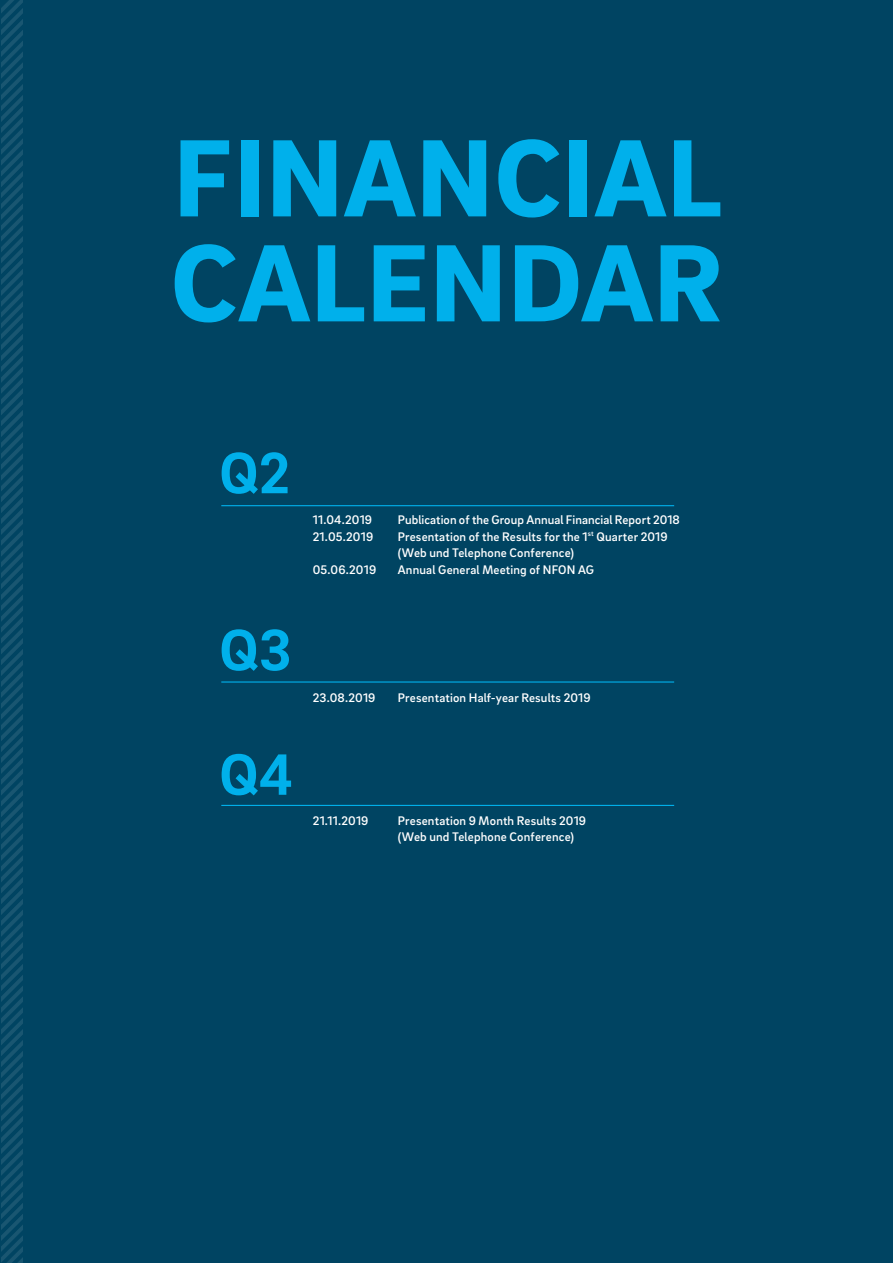
<style>
.page{position:relative;width:893px;height:1263px;background:#004462}
.page>*{position:absolute;margin:0;border:0;box-sizing:border-box;transform-origin:0 0}
.t1{font:900 112.5px/105px "Brix Sans";letter-spacing:.015em;color:#00b0eb}
.t2{font:700 59.7px/124.5px "Brix Sans";color:#00b0eb}
.t3{font:500 12.75px/16.5px "Brix Sans";letter-spacing:.015em;color:#fff}
</style>
<div class="page">
<svg style="left:2px;top:0;width:21px;height:1263px"></svg>
<hr style="left:221px;top:505px;width:453px;height:1px;background:#00b0eb">
<hr style="left:221px;top:805px;width:453px;height:1px;background:#00b0eb">
<hr style="left:221px;top:681px;width:453px;height:2px;background:#00b0eb">
<h1 class="t1" style="left:171px;top:120px;width:553px">FINANCIAL<br>CALENDAR</h1>
<h2 class="t2" style="left:219px;top:408px;width:72px">Q2</h2>
<h2 class="t2" style="left:219px;top:585px;width:75px">Q3<br>Q4</h2>
<p class="t3" style="left:313px;top:511px;width:61px">11.04.2019</p>
<p class="t3" style="left:398px;top:511px;width:284px">Publication of the Group Annual Financial Report 2018</p>
<p class="t3" style="left:313px;top:527px;width:62px">21.05.2019</p>
<p class="t3" style="left:398px;top:527px;width:271px">Presentation of the Results for the 1<sup>st</sup> Quarter 2019 (Web und Telephone Conference)</p>
<p class="t3" style="left:313px;top:560px;width:65px">05.06.2019</p>
<p class="t3" style="left:398px;top:560px;width:198px">Annual General Meeting of NFON AG</p>
<p class="t3" style="left:313px;top:689px;width:64px">23.08.2019</p>
<p class="t3" style="left:398px;top:689px;width:194px">Presentation Half-year Results 2019</p>
<p class="t3" style="left:313px;top:812px;width:57px">21.11.2019</p>
<p class="t3" style="left:398px;top:812px;width:190px">Presentation 9 Month Results 2019 (Web und Telephone Conference)</p>
</div>
